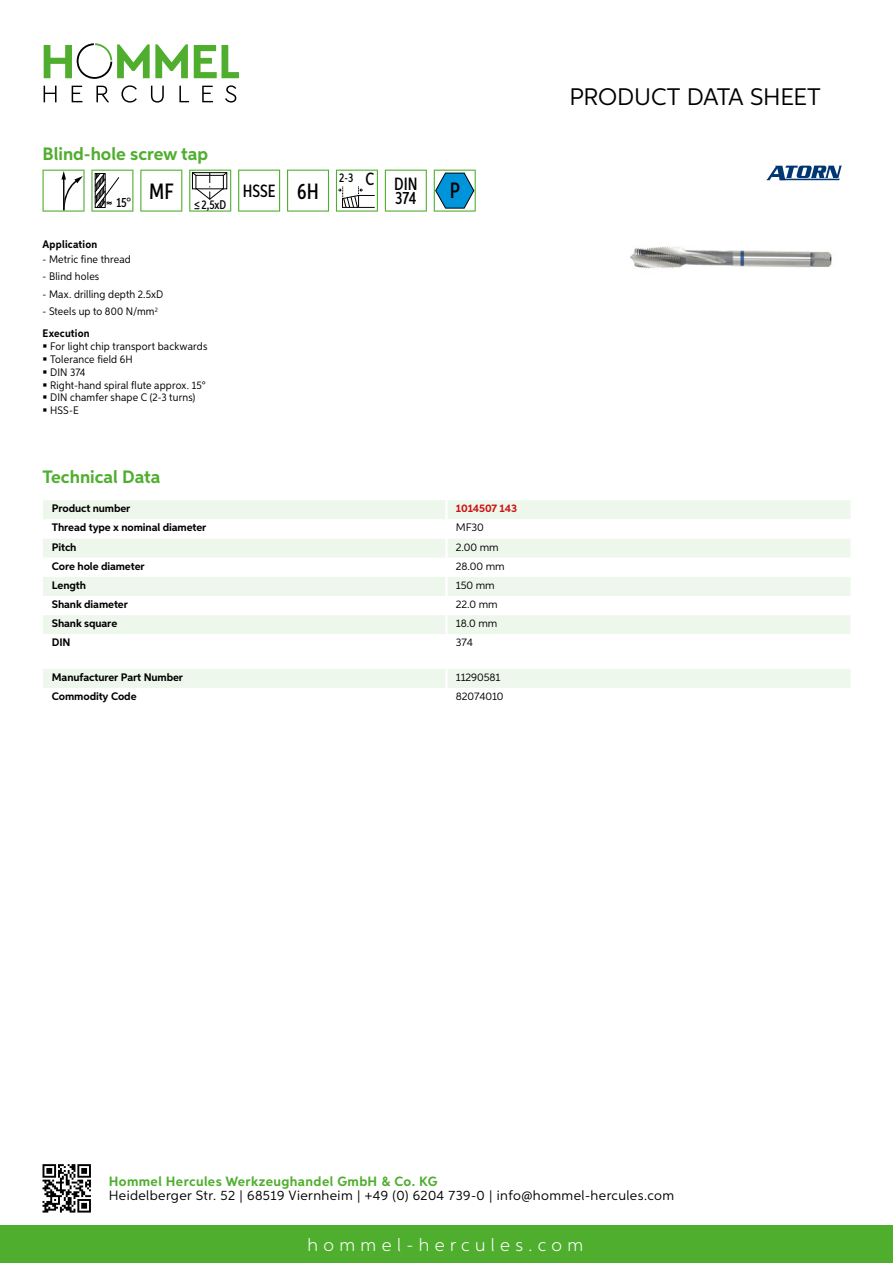
<style>
.page{position:relative;width:893px;height:1263px;background:#fff}
.page>*{position:absolute;margin:0;border:0;box-sizing:border-box;transform-origin:0 0}
.t1{font:24px "Aspira";letter-spacing:-.01em;color:#000}
.t2{font:500 22.2px "Aspira XX Nar";color:#000}
.t3{font:700 18px "Aspira";color:#50ae2f}
.t4{font:300 18px "Aspira";letter-spacing:.3em;color:#fff}
.t5{font:500 17.85px/14.9px "Aspira XX Nar";color:#000;text-align:right}
.t6{font:13.5px "Aspira";letter-spacing:.03em;color:#000}
.t7{font:700 13.5px "Aspira";letter-spacing:.03em;color:#50ae2f}
.t8{font:500 13.35px "Aspira XX Nar";color:#000}
.t9{font:500 12.6px "Aspira XX Nar";color:#000}
.t10{font:10.95px/12.8px "Aspira Nar";letter-spacing:.015em;color:#000}
.t11{font:700 10.95px "Aspira";letter-spacing:-.01em;color:#000}
.t12{font:10.95px "Aspira";letter-spacing:-.01em;color:#000}
.t13{font:700 10.95px "Aspira Nar";letter-spacing:.02em;color:#000}
.t14{font:700 10.95px "Aspira";letter-spacing:-.01em;color:#cd1013}
.s1{font-weight:700}
.s2{font-size:22.2px}
</style>
<div class="page">
<div style="left:0;top:1226px;width:893px;height:37px;background:#50ae2f"></div>
<svg style="left:43px;top:1164px;width:48px;height:48px"></svg>
<svg style="left:194px;top:45px;width:45px;height:33px"></svg>
<svg style="left:44px;top:43px;width:144px;height:36px"></svg>
<svg style="left:44px;top:86px;width:13px;height:16px"></svg>
<svg style="left:72px;top:86px;width:10px;height:16px"></svg>
<svg style="left:96px;top:86px;width:13px;height:16px"></svg>
<svg style="left:121px;top:85px;width:16px;height:18px"></svg>
<svg style="left:151px;top:86px;width:13px;height:17px"></svg>
<svg style="left:179px;top:86px;width:10px;height:16px"></svg>
<svg style="left:202px;top:86px;width:11px;height:16px"></svg>
<svg style="left:225px;top:85px;width:11px;height:18px"></svg>
<div style="left:43px;top:500px;width:807px;height:19px;background:#eef7eb"></div>
<svg style="left:43px;top:539px;width:807px;height:95px;fill:#eef7eb"></svg>
<hr style="left:445px;top:500px;width:3px;height:19px;background:#fff">
<hr style="left:445px;top:539px;width:3px;height:19px;background:#fff">
<hr style="left:445px;top:558px;width:3px;height:19px;background:#fff">
<hr style="left:445px;top:577px;width:3px;height:19px;background:#fff">
<hr style="left:445px;top:596px;width:3px;height:19px;background:#fff">
<hr style="left:445px;top:615px;width:3px;height:19px;background:#fff">
<div style="left:43px;top:669px;width:807px;height:19px;background:#eef7eb"></div>
<svg style="left:43px;top:170px;width:42px;height:42px"></svg>
<svg style="left:91px;top:170px;width:42px;height:42px"></svg>
<svg style="left:140px;top:170px;width:42px;height:42px"></svg>
<svg style="left:189px;top:170px;width:42px;height:42px"></svg>
<svg style="left:238px;top:170px;width:42px;height:42px"></svg>
<svg style="left:287px;top:170px;width:42px;height:42px"></svg>
<svg style="left:336px;top:170px;width:42px;height:42px"></svg>
<svg style="left:385px;top:170px;width:42px;height:42px"></svg>
<svg style="left:434px;top:170px;width:42px;height:42px"></svg>
<img style="left:630px;top:246px;width:202px;height:23px">
<svg style="left:766px;top:166px;width:76px;height:14px"></svg>
<h3 class="t3" style="left:43px;top:142px;width:167px">Blind-hole screw tap</h3>
<p class="t8" style="left:116px;top:195px;width:59px">15° <sup>MF</sup></p>
<p class="t9" style="left:194px;top:197px;width:34px">≤2,5xD</p>
<p class="t13" style="left:43px;top:237px;width:56px">Application</p>
<p class="t10" style="left:43px;top:252px;width:90px">- Metric fine thread</p>
<p class="t10" style="left:43px;top:270px;width:58px">- Blind holes</p>
<p class="t10" style="left:43px;top:287px;width:122px">- Max. drilling depth 2.5xD</p>
<p class="t10" style="left:43px;top:300px;width:117px;line-height:22.2px">- Steels up to 800 N/mm<sup>2<br></sup><span class="s1">Execution</span></p>
<p class="t10" style="left:50px;top:340px;width:159px">For light chip transport backwards<br>Tolerance field 6H<br>DIN 374<br>Right-hand spiral flute approx. 15°<br>DIN chamfer shape C (2-3 turns)<br>HSS-E</p>
<h3 class="t5" style="left:243px;top:183px;width:78px">HSSE <span class="s2">6H</span></h3>
<h3 class="t5" style="left:339px;top:176px;width:80px"><sup>2-3</sup> C DIN<br>374</h3>
<h2 class="t2" style="left:450px;top:177px;width:12px">P</h2>
<h3 class="t3" style="left:43px;top:466px;width:120px">Technical Data</h3>
<p class="t11" style="left:52px;top:502px;width:80px">Product number</p>
<p class="t14" style="left:456px;top:502px;width:63px">1014507 143</p>
<p class="t11" style="left:52px;top:521px;width:156px">Thread type x nominal diameter</p>
<p class="t12" style="left:456px;top:521px;width:30px">MF30</p>
<p class="t11" style="left:52px;top:540px;width:26px">Pitch</p>
<p class="t12" style="left:456px;top:540px;width:44px">2.00 mm</p>
<p class="t11" style="left:52px;top:559px;width:94px">Core hole diameter</p>
<p class="t12" style="left:456px;top:559px;width:50px">28.00 mm</p>
<p class="t11" style="left:52px;top:578px;width:36px">Length</p>
<p class="t12" style="left:456px;top:578px;width:40px">150 mm</p>
<p class="t11" style="left:52px;top:597px;width:78px">Shank diameter</p>
<p class="t12" style="left:456px;top:597px;width:43px">22.0 mm</p>
<p class="t11" style="left:52px;top:616px;width:67px">Shank square</p>
<p class="t12" style="left:456px;top:617px;width:43px">18.0 mm</p>
<p class="t11" style="left:52px;top:636px;width:20px">DIN</p>
<p class="t12" style="left:456px;top:636px;width:19px">374</p>
<p class="t11" style="left:52px;top:670px;width:133px">Manufacturer Part Number</p>
<p class="t12" style="left:456px;top:670px;width:46px">11290581</p>
<p class="t11" style="left:52px;top:689px;width:86px">Commodity Code</p>
<p class="t12" style="left:456px;top:689px;width:49px">82074010</p>
<h1 class="t1" style="left:569px;top:82px;width:253px">Product data sh eet</h1>
<p class="t7" style="left:109px;top:1172px;width:330px">Hommel Hercules Werkzeughandel GmbH &amp; Co. KG</p>
<p class="t6" style="left:109px;top:1187px;width:567px">Heidelberger Str. 52 | 68519 Viernheim | +49 (0) 6204 739-0 | info@hommel-hercules.com</p>
<h3 class="t4" style="left:307px;top:1234px;width:277px">hommel-hercules.com</h3>
</div>
